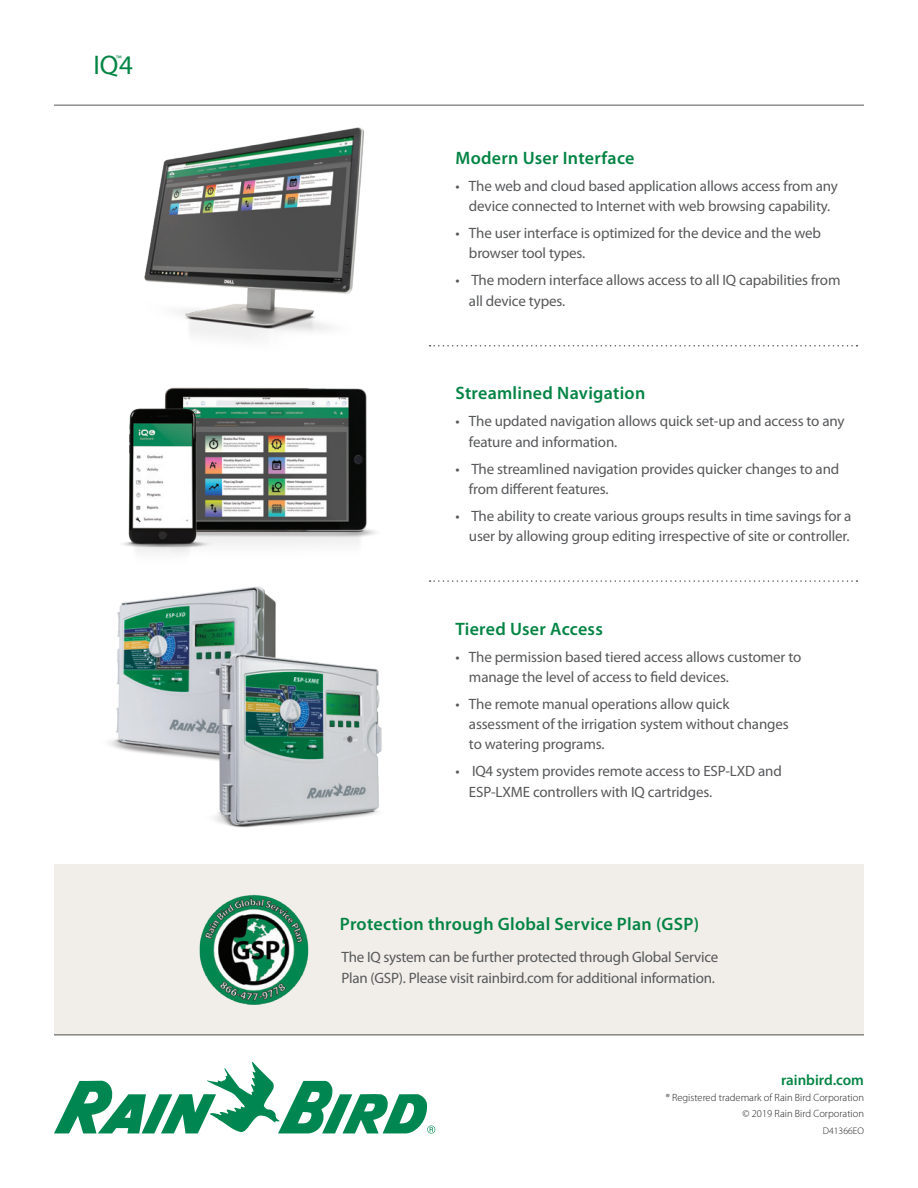
<style>
.page{position:relative;width:918px;height:1188px;background:#fff}
.page>*{position:absolute;margin:0;border:0;box-sizing:border-box;transform-origin:0 0}
.t1{font:27px "Myriad Pro";color:#048444}
.t2{font:600 18px "Myriad Pro";letter-spacing:.015em;color:#048444}
.t3{font:15px/20.2px "Myriad Pro";letter-spacing:-.01em;color:#57585a}
.t4{font:600 15px "Myriad Pro";color:#048444}
.t5{font:300 10.5px/16.5px "Myriad Pro";color:#231f20;text-align:right}
.t6{font:300 9.75px "Myriad Pro";color:#231f20}
.t7{font:9.45px "Myriad Pro";color:#048444}
</style>
<div class="page">
<div style="left:54px;top:864px;width:810px;height:171px;background:#f1eee9"></div>
<hr style="left:54px;top:105px;width:810px;height:1px;background:#57585a">
<hr style="left:54px;top:1034px;width:810px;height:1px;background:#57585a">
<svg style="left:54px;top:1062px;width:381px;height:72px"></svg>
<img style="left:109px;top:587px;width:167px;height:171px">
<img style="left:193px;top:641px;width:189px;height:187px">
<img style="left:144px;top:127px;width:286px;height:220px">
<img style="left:165px;top:387px;width:211px;height:158px">
<img style="left:123px;top:395px;width:106px;height:159px">
<svg style="left:430px;top:345px;width:428px;height:2px"></svg>
<svg style="left:430px;top:580px;width:428px;height:2px"></svg>
<img style="left:199px;top:894px;width:110px;height:111px">
<p class="t7" style="left:116px;top:54px;width:7px">™</p>
<h1 class="t1" style="left:93px;top:50px;width:41px">IQ4</h1>
<p class="t2" style="left:455px;top:148px;width:181px">Modern User Interface</p>
<p class="t3" style="left:455px;top:176px;width:384px;text-align:center">• The web and cloud based application allows access from any device connected to Internet with web browsing capability.</p>
<p class="t3" style="left:469px;top:223px;width:354px;text-indent:-14px">• The user interface is optimized for the device and the web browser tool types.</p>
<p class="t3" style="left:469px;top:271px;width:373px;text-indent:-14px">• The modern interface allows access to all IQ capabilities from all device types.</p>
<p class="t2" style="left:455px;top:383px;width:191px">Streamlined Navigation</p>
<p class="t3" style="left:469px;top:411px;width:377px;text-indent:-14px">• The updated navigation allows quick set-up and access to any feature and information.</p>
<p class="t3" style="left:469px;top:459px;width:372px;text-indent:-14px">• The streamlined navigation provides quicker changes to and from different features.</p>
<p class="t3" style="left:455px;top:506px;width:398px;text-align:right">• The ability to create various groups results in time savings for a user by allowing group editing irrespective of site or controller.</p>
<p class="t2" style="left:455px;top:619px;width:149px">Tiered User Access</p>
<p class="t3" style="left:469px;top:647px;width:334px;text-indent:-14px">• The permission based tiered access allows customer to manage the level of access to field devices.</p>
<p class="t3" style="left:469px;top:694px;width:321px;text-indent:-14px">• The remote manual operations allow quick assessment of the irrigation system without changes to watering programs.</p>
<p class="t3" style="left:469px;top:762px;width:314px;text-indent:-14px">• IQ4 system provides remote access to ESP-LXD and<br>ESP‑LXME controllers with IQ cartridges.</p>
<p class="t2" style="left:340px;top:914px;width:361px">Protection through Global Service Plan (GSP)</p>
<p class="t3" style="left:342px;top:947px;width:378px;line-height:21px">The IQ system can be further protected through Global Service<br>Plan (GSP). Please visit rainbird.com for additional information.</p>
<p class="t4" style="left:781px;top:1071px;width:84px">rainbird.com</p>
<p class="t5" style="left:666px;top:1089px;width:200px">® Registered trademark of Rain Bird Corporation © 2019 Rain Bird Corporation</p>
<p class="t6" style="left:823px;top:1125px;width:43px">D41366EO</p>
</div>
